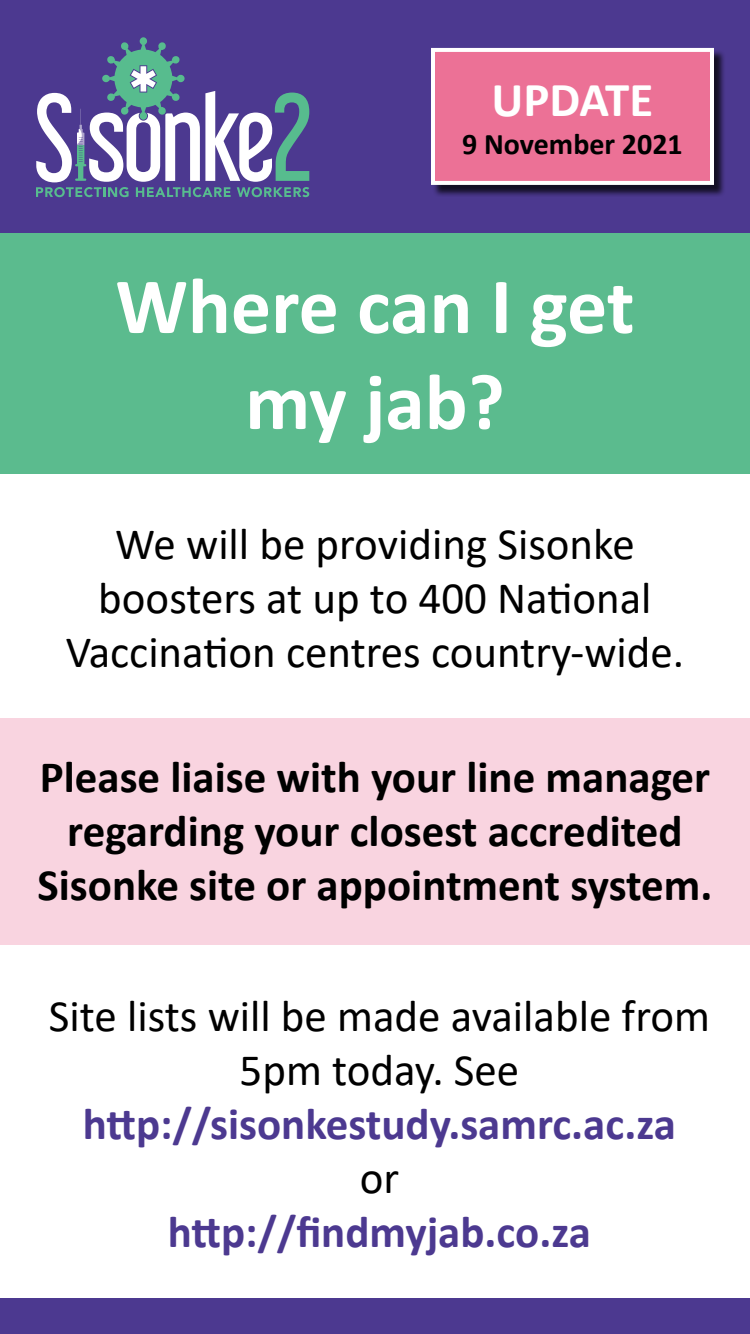
<style>
.page{position:relative;width:750px;height:1334px;background:#fff}
.page>*{position:absolute;margin:0;border:0;box-sizing:border-box;transform-origin:0 0}
.heading{font:700 80px/96px "Calibri";color:#fff;text-align:center}
.t1{font:700 49px "Calibri";color:#fff}
.body{font:700 45px/54px "Calibri";color:#4c3990;text-align:center}
.body-2{font:700 45px/54px "Calibri";color:#000;text-align:center}
.body-3{font:45px/54px "Calibri";color:#000;text-align:center}
.t2{font:700 30px "Calibri";color:#000}
.s1{font-weight:400;color:#000}
</style>
<div class="page">
<div style="left:0;top:0;width:750px;height:233px;background:#4c3990"></div>
<div style="left:432px;top:49px;width:294px;height:148px;background:#000;opacity:.75"></div>
<div style="left:433px;top:50px;width:279px;height:133px;background:#ec7196"></div>
<div style="left:431px;top:48px;width:283px;height:137px;border:4px solid #fff"></div>
<div style="left:0;top:1298px;width:750px;height:36px;background:#4c3990"></div>
<svg style="left:36px;top:37px;width:273px;height:160px"></svg>
<div style="left:0;top:233px;width:750px;height:241px;background:#5bbb8e"></div>
<div style="left:0;top:719px;width:750px;height:226px;background:#f9d4e0"></div>
<p class="t1" style="left:492px;top:65px;width:163px">UPDATE</p>
<p class="t2" style="left:462px;top:123px;width:222px">9 November 2021</p>
<p class="heading" style="left:115px;top:257px;width:521px">Where can I get my jab?</p>
<p class="body-3" style="left:66px;top:516px;width:620px">We will be providing Sisonke boosters at up to 400 National<br>Vaccination centres country-wide.</p>
<p class="body-2" style="left:38px;top:750px;width:676px">Please liaise with your line manager regarding your closest accredited<br>Sisonke site or appointment system.</p>
<p class="body" style="left:49px;top:988px;width:663px"><span class="s1">Site lists will be made available from<br>5pm today. See </span>http://sisonkestudy.samrc.ac.za<br><span class="s1">or<br></span>http://findmyjab.co.za</p>
</div>
